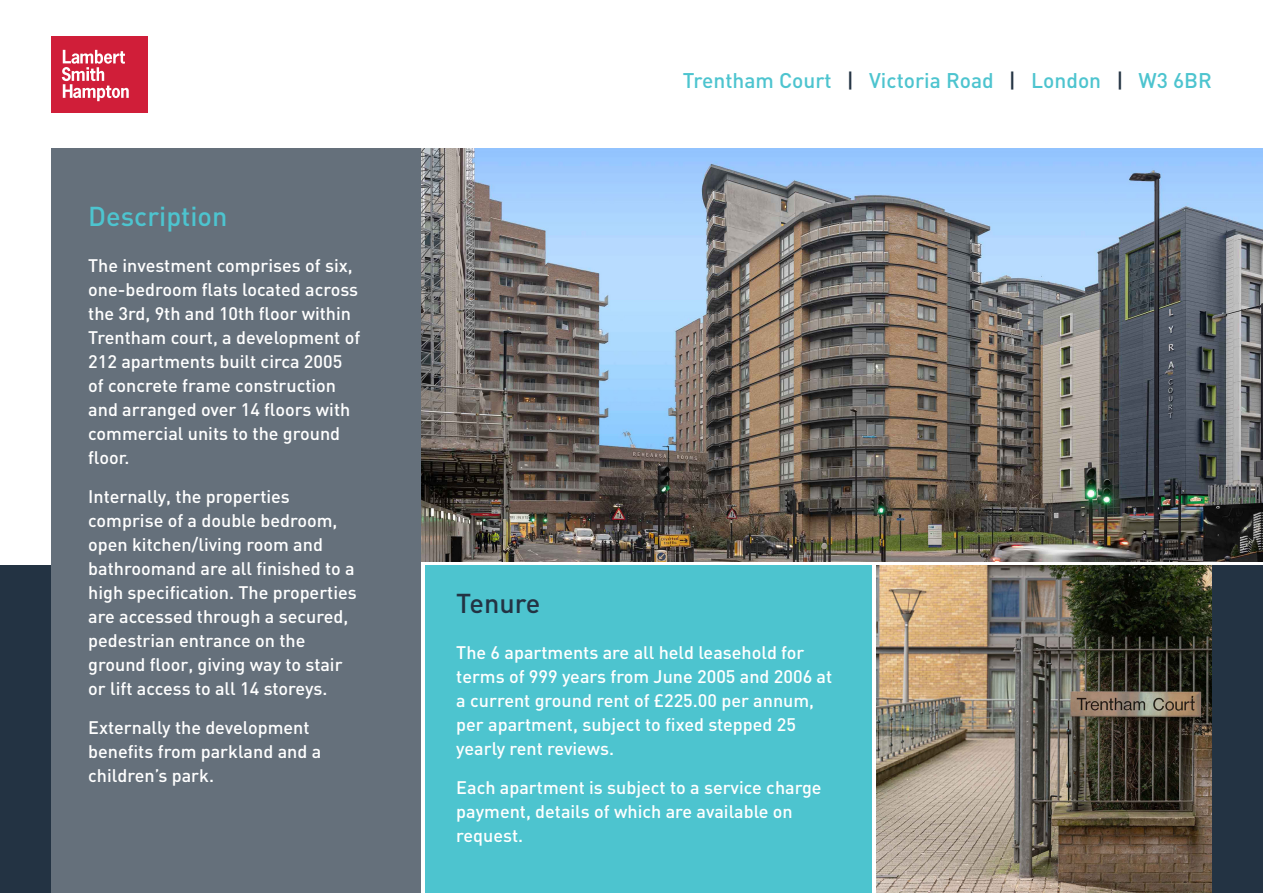
<style>
.page{position:relative;width:1263px;height:893px;background:#fff}
.page>*{position:absolute;margin:0;border:0;box-sizing:border-box;transform-origin:0 0}
.t1{font:500 27px "DIN";color:#4dc4cf}
.t2{font:500 27px "DIN";color:#233343}
.t3{font:500 21px "DIN";color:#4dc4cf}
.t4{font:500 18px/24px "DIN";color:#fff}
.s1{color:#233343}
</style>
<div class="page">
<div style="left:51px;top:36px;width:96px;height:77px;background:#d01e39"></div>
<svg style="left:62px;top:50px;width:67px;height:51px"></svg>
<div style="left:0;top:566px;width:421px;height:327px;background:#233343"></div>
<div style="left:878px;top:566px;width:385px;height:327px;background:#233343"></div>
<div style="left:51px;top:149px;width:370px;height:744px;background:#65707b"></div>
<img style="left:421px;top:149px;width:842px;height:412px">
<div style="left:425px;top:566px;width:447px;height:327px;background:#4dc4cf"></div>
<img style="left:876px;top:566px;width:336px;height:327px">
<p class="t1" style="left:88px;top:199px;width:141px">Description</p>
<p class="t4" style="left:88px;top:253px;width:274px">The investment comprises of six, one-bedroom flats located across the 3rd, 9th and 10th floor within<br>Trentham court, a development of<br>212 apartments built circa 2005 of concrete frame construction and arranged over 14 floors with commercial units to the ground floor.</p>
<p class="t4" style="left:88px;top:484px;width:270px">Internally, the properties comprise of a double bedroom, open kitchen/living room and bathroomand are all finished to a high specification. The properties are accessed through a secured, pedestrian entrance on the ground floor, giving way to stair or lift access to all 14 storeys.</p>
<p class="t4" style="left:88px;top:715px;width:235px">Externally the development benefits from parkland and a children’s park.</p>
<p class="t3" style="left:683px;top:66px;width:531px">Trentham Court <span class="s1">|</span> Victoria Road <span class="s1">|</span> London <span class="s1">|</span> W3 6BR</p>
<p class="t2" style="left:456px;top:586px;width:85px">Tenure</p>
<p class="t4" style="left:456px;top:640px;width:377px">The 6 apartments are all held leasehold for terms of 999 years from June 2005 and 2006 at a current ground rent of £225.00 per annum, per apartment, subject to fixed stepped 25 yearly rent reviews.</p>
<p class="t4" style="left:456px;top:775px;width:367px">Each apartment is subject to a service charge payment, details of which are available on request.</p>
</div>
